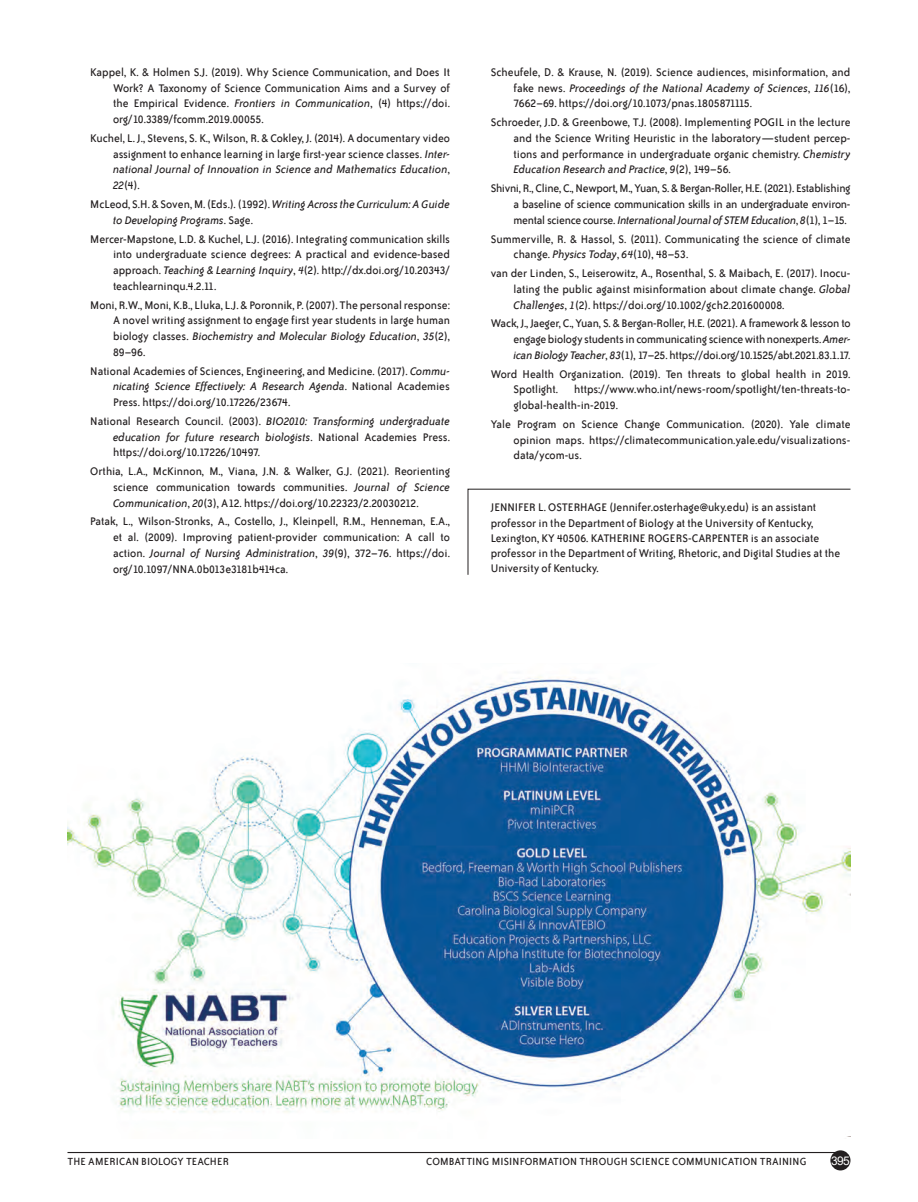
<style>
.page{position:relative;width:918px;height:1202px;background:#fff}
.page>*{position:absolute;margin:0;border:0;box-sizing:border-box;transform-origin:0 0}
.REF{font:12.75px/15.8px "Bailey Sans ITC";color:#231f20;text-align:justify}
.BIO{font:12.75px/15.3px "Bailey Sans ITC";color:#231f20}
.REF-2{font:italic 12.75px/15.8px "Bailey Sans ITC";color:#231f20}
.t1{font:12px "Bailey Sans ITC";letter-spacing:.015em;color:#231f20}
.t2{font:12px "Arial";color:#fff}
.s1{font-style:italic}
.s2{font-style:normal}
</style>
<div class="page">
<div style="left:830px;top:1150px;width:20px;height:20px;background:#231f20;border-radius:50%"></div>
<hr style="left:68px;top:1151px;width:776px;height:2px;background:#231f20">
<svg style="left:467px;top:488px;width:384px;height:87px"></svg>
<img style="left:68px;top:676px;width:782px;height:461px">
<p class="REF" style="left:113px;top:64px;width:338px;text-indent:-23px">Kappel, K. &amp; Holmen S.J. (2019). Why Science Communication, and Does It Work? A Taxonomy of Science Communication Aims and a Survey of the Empirical Evidence. <span class="s1">Frontiers in Communication</span>, (4) https://doi. org/10.3389/fcomm.2019.00055.</p>
<p class="REF" style="left:113px;top:130px;width:338px;text-indent:-23px">Kuchel, L. J., Stevens, S. K., Wilson, R. &amp; Cokley, J. (2014). A documentary video assignment to enhance learning in large first-year science classes. <span class="s1">Inter&shy;national Journal of Innovation in Science and Mathematics Education</span>, <span class="s1">22</span>(4).</p>
<p class="REF-2" style="left:113px;top:196px;width:338px;text-indent:-23px"><span class="s2">McLeod, S.H. &amp; Soven, M. (Eds.). (1992).</span> Writing Across the Curriculum: A Guide to Developing Programs<span class="s2">. Sage.</span></p>
<p class="REF" style="left:113px;top:231px;width:338px;text-indent:-23px">Mercer-Mapstone, L.D. &amp; Kuchel, L.J. (2016). Integrating communication skills into undergraduate science degrees: A practical and evidence-based approach. <span class="s1">Teaching &amp; Learning Inquiry</span>, <span class="s1">4</span>(2). http://dx.doi.org/10.20343/ teachlearninqu.4.2.11.</p>
<p class="REF" style="left:113px;top:297px;width:338px;text-indent:-23px">Moni, R.W., Moni, K.B., Lluka, L.J. &amp; Poronnik, P. (2007). The personal response:<br>A novel writing assignment to engage first year students in large human biology classes. <span class="s1">Biochemistry and Molecular Biology Education</span>, <span class="s1">35</span>(2), 89–96.</p>
<p class="REF" style="left:113px;top:363px;width:338px;text-indent:-23px">National Academies of Sciences, Engineering, and Medicine. (2017). <span class="s1">Commu&shy;nicating Science Effectively: A Research Agenda</span>. National Academies Press. https://doi.org/10.17226/23674.</p>
<p class="REF" style="left:113px;top:413px;width:338px;text-indent:-23px">National Research Council. (2003). <span class="s1">BIO2010: Transforming undergraduate education for future research biologists</span>. National Academies Press. https://doi.org/10.17226/10497.</p>
<p class="REF" style="left:113px;top:463px;width:338px;text-indent:-23px">Orthia, L.A., McKinnon, M., Viana, J.N. &amp; Walker, G.J. (2021). Reorienting science communication towards communities. <span class="s1">Journal of Science Communication</span>, <span class="s1">20</span>(3), A12. https://doi.org/10.22323/2.20030212.</p>
<p class="REF" style="left:113px;top:514px;width:338px;text-indent:-23px">Patak, L., Wilson-Stronks, A., Costello, J., Kleinpell, R.M., Henneman, E.A., et al. (2009). Improving patient-provider communication: A call to action. <span class="s1">Journal of Nursing Administration</span>, <span class="s1">39</span>(9), 372–76. https://doi. org/10.1097/NNA.0b013e3181b414ca.</p>
<p class="REF" style="left:514px;top:64px;width:338px;text-indent:-23px">Scheufele, D. &amp; Krause, N. (2019). Science audiences, misinformation, and fake news. <span class="s1">Proceedings of the National Academy of Sciences</span>, <span class="s1">116</span>(16), 7662–69. https://doi.org/10.1073/pnas.1805871115.</p>
<p class="REF" style="left:514px;top:115px;width:338px;text-indent:-23px">Schroeder, J.D. &amp; Greenbowe, T.J. (2008). Implementing POGIL in the lecture and the Science Writing Heuristic in the laboratory—student percep&shy;tions and performance in undergraduate organic chemistry. <span class="s1">Chemistry Education Research and Practice</span>, <span class="s1">9</span>(2), 149–56.</p>
<p class="REF" style="left:514px;top:181px;width:338px;text-indent:-23px">Shivni, R., Cline, C., Newport, M., Yuan, S. &amp; Bergan-Roller, H.E. (2021). Establishing a baseline of science communication skills in an undergraduate environ&shy;mental science course. <span class="s1">International Journal of STEM Education</span>, <span class="s1">8</span>(1), 1–15.</p>
<p class="REF" style="left:514px;top:231px;width:338px;text-indent:-23px">Summerville, R. &amp; Hassol, S. (2011). Communicating the science of climate change. <span class="s1">Physics Today</span>, <span class="s1">64</span>(10), 48–53.</p>
<p class="REF" style="left:514px;top:265px;width:338px;text-indent:-23px">van der Linden, S., Leiserowitz, A., Rosenthal, S. &amp; Maibach, E. (2017). Inocu&shy;lating the public against misinformation about climate change. <span class="s1">Global Challenges</span>, <span class="s1">1</span>(2). https://doi.org/10.1002/gch2.201600008.</p>
<p class="REF" style="left:514px;top:316px;width:339px;text-indent:-23px">Wack, J., Jaeger, C., Yuan, S. &amp; Bergan-Roller, H.E. (2021). A framework &amp; lesson to engage biology students in communicating science with nonexperts. <span class="s1">Amer&shy;ican Biology Teacher</span>, <span class="s1">83</span>(1), 17–25. https://doi.org/10.1525/abt.2021.83.1.17.</p>
<p class="REF" style="left:514px;top:366px;width:338px;text-indent:-23px">Word Health Organization. (2019). Ten threats to global health in 2019.<br>Spotlight.</p>
<p class="REF" style="left:514px;top:382px;width:338px;text-indent:61px">https://www.who.int/news-room/spotlight/ten-threats-to&shy;global-health-in-2019.</p>
<p class="REF" style="left:514px;top:416px;width:339px;text-indent:-23px">Yale Program on Science Change Communication. (2020). Yale climate opinion maps. https://climatecommunication.yale.edu/visualizations&shy;data/ycom-us.</p>
<p class="BIO" style="left:491px;top:500px;width:351px">JENNIFER L. OSTERHAGE (Jennifer.osterhage@uky.edu) is an assistant professor in the Department of Biology at the University of Kentucky, Lexington, KY 40506. KATHERINE ROGERS-CARPENTER is an associate professor in the Department of Writing, Rhetoric, and Digital Studies at the University of Kentucky.</p>
<p class="t1" style="left:68px;top:1155px;width:163px">THE AMERICAN BIOLOGY TEACHER</p>
<p class="t1" style="left:426px;top:1155px;width:382px">COMBATTING MISINFORMATION THROUGH SCIENCE COMMUNICATION TRAINING</p>
<p class="t2" style="left:831px;top:1152px;width:20px">395</p>
</div>
